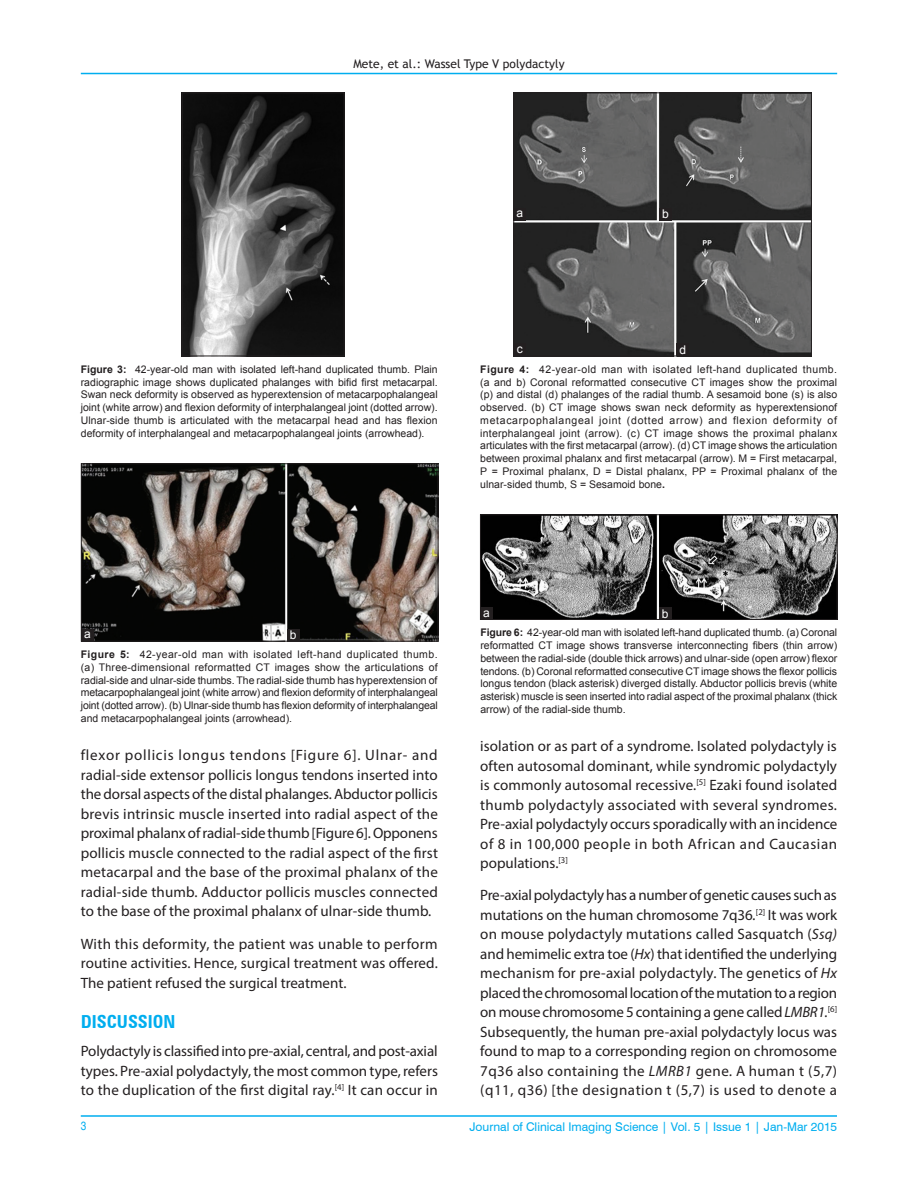
<style>
.page{position:relative;width:918px;height:1188px;background:#fff}
.page>*{position:absolute;margin:0;border:0;box-sizing:border-box;transform-origin:0 0}
.t1{font:700 condensed 18px "Zurich BT";color:#00aeef}
.TX{font:15px/19.5px "Myriad Pro";letter-spacing:.015em;color:#231f20;text-align:justify}
.VRF{font:12px "Swiss 721 BT";color:#00aeef}
.t2{font:12px "Trebuchet MS";color:#231f20}
.LABEL{font:12px "Arial";color:#fff}
.V_FOLIO{font:condensed 12px "Helvetica";color:#00aeef}
.FGC{font:10.5px/12.8px "Arial";color:#231f20;text-align:justify}
.s1{font-weight:700}
.s2{font-style:italic}
</style>
<div class="page">
<hr style="left:81px;top:73px;width:756px;height:1px;background:#00aeef">
<hr style="left:81px;top:1116px;width:756px;height:1px;background:#00aeef">
<img style="left:184px;top:95px;width:158px;height:259px">
<div style="left:182px;top:93px;width:162px;height:263px;border:1px solid #231f20"></div>
<img style="left:516px;top:95px;width:294px;height:259px">
<div style="left:514px;top:93px;width:298px;height:263px;border:1px solid #231f20"></div>
<div style="left:676px;top:343px;width:13px;height:13px;background:#231f20"></div>
<div style="left:514px;top:343px;width:12px;height:13px;background:#231f20"></div>
<div style="left:659px;top:208px;width:13px;height:12px;background:#231f20"></div>
<div style="left:514px;top:208px;width:12px;height:12px;background:#231f20"></div>
<img style="left:83px;top:466px;width:353px;height:173px">
<div style="left:81px;top:464px;width:357px;height:177px;border:1px solid #231f20"></div>
<div style="left:287px;top:629px;width:12px;height:12px;background:#231f20"></div>
<div style="left:81px;top:629px;width:13px;height:12px;background:#231f20"></div>
<img style="left:482px;top:517px;width:353px;height:101px">
<div style="left:480px;top:515px;width:357px;height:105px;border:1px solid #231f20"></div>
<div style="left:659px;top:607px;width:13px;height:13px;background:#231f20"></div>
<div style="left:480px;top:607px;width:13px;height:13px;background:#231f20"></div>
<p class="t2" style="left:353px;top:56px;width:213px">Mete, et al.: Wassel Type V polydactyly</p>
<p class="LABEL" style="left:517px;top:205px;width:8px">a</p>
<p class="LABEL" style="left:662px;top:206px;width:8px">b</p>
<p class="LABEL" style="left:517px;top:341px;width:7px">c</p>
<p class="LABEL" style="left:679px;top:342px;width:8px">d</p>
<p class="FGC" style="left:81px;top:363px;width:358px"><span class="s1">Figure 3:</span> 42‑year‑old man with isolated left‑hand duplicated thumb. Plain radiographic image shows duplicated phalanges with bifid first metacarpal.<br>Swan neck deformity is observed as hyperextension of metacarpophalangeal joint (white arrow) and flexion deformity of interphalangeal joint (dotted arrow).<br>Ulnar‑side thumb is articulated with the metacarpal head and has flexion deformity of interphalangeal and metacarpophalangeal joints (arrowhead).</p>
<p class="FGC" style="left:480px;top:363px;width:358px"><span class="s1">Figure 4:</span> 42‑year‑old man with isolated left‑hand duplicated thumb. (a and b) Coronal reformatted consecutive CT images show the proximal (p) and distal (d) phalanges of the radial thumb. A sesamoid bone (s) is also observed. (b) CT image shows swan neck deformity as hyperextensionof metacarpophalangeal joint (dotted arrow) and flexion deformity of interphalangeal joint (arrow). (c) CT image shows the proximal phalanx articulates with the first metacarpal (arrow). (d) CT image shows the articulation between proximal phalanx and first metacarpal (arrow). M = First metacarpal, P = Proximal phalanx, D = Distal phalanx, PP = Proximal phalanx of the ulnar‑sided thumb, S = Sesamoid bone<span class="s1">.</span></p>
<p class="LABEL" style="left:483px;top:604px;width:8px">a</p>
<p class="LABEL" style="left:662px;top:605px;width:8px">b</p>
<p class="LABEL" style="left:84px;top:626px;width:8px">a</p>
<p class="LABEL" style="left:290px;top:627px;width:8px">b</p>
<p class="FGC" style="left:480px;top:626px;width:358px"><span class="s1">Figure 6:</span> 42‑year‑old man with isolated left‑hand duplicated thumb. (a) Coronal reformatted CT image shows transverse interconnecting fibers (thin arrow) between the radial‑side (double thick arrows) and ulnar‑side (open arrow) flexor tendons. (b) Coronal reformatted consecutive CT image shows the flexor pollicis longus tendon (black asterisk) diverged distally. Abductor pollicis brevis (white asterisk) muscle is seen inserted into radial aspect of the proximal phalanx (thick arrow) of the radial‑side thumb.</p>
<p class="FGC" style="left:81px;top:648px;width:359px"><span class="s1">Figure 5:</span> 42‑year‑old man with isolated left‑hand duplicated thumb. (a) Three‑dimensional reformatted CT images show the articulations of radial‑side and ulnar‑side thumbs. The radial‑side thumb has hyperextension of metacarpophalangeal joint (white arrow) and flexion deformity of interphalangeal joint (dotted arrow). (b) Ulnar‑side thumb has flexion deformity of interphalangeal and metacarpophalangeal joints (arrowhead).</p>
<p class="TX" style="left:81px;top:745px;width:359px">flexor pollicis longus tendons [Figure 6]. Ulnar‑ and radial‑side extensor pollicis longus tendons inserted into the dorsal aspects of the distal phalanges. Abductor pollicis brevis intrinsic muscle inserted into radial aspect of the proximal phalanx of radial‑side thumb [Figure 6]. Opponens pollicis muscle connected to the radial aspect of the first metacarpal and the base of the proximal phalanx of the radial-side thumb. Adductor pollicis muscles connected to the base of the proximal phalanx of ulnar-side thumb.</p>
<p class="TX" style="left:81px;top:934px;width:358px">With this deformity, the patient was unable to perform routine activities. Hence, surgical treatment was offered.<br>The patient refused the surgical treatment.</p>
<h1 class="t1" style="left:81px;top:1011px;width:96px">DISCUSSION</h1>
<p class="TX" style="left:81px;top:1041px;width:359px">Polydactyly is classified into pre‑axial, central, and post‑axial types. Pre‑axial polydactyly, the most common type, refers to the duplication of the first digital ray.<sup>[4]</sup> It can occur in</p>
<p class="TX" style="left:480px;top:736px;width:359px">isolation or as part of a syndrome. Isolated polydactyly is often autosomal dominant, while syndromic polydactyly is commonly autosomal recessive.<sup>[5]</sup> Ezaki found isolated thumb polydactyly associated with several syndromes.<br>Pre‑axial polydactyly occurs sporadically with an incidence of 8 in 100,000 people in both African and Caucasian populations.<sup>[3]</sup></p>
<p class="TX" style="left:480px;top:885px;width:358px">Pre‑axial polydactyly has a number of genetic causes such as mutations on the human chromosome 7q36<span class="s2">.</span><sup>[2]</sup> It was work on mouse polydactyly mutations called Sasquatch (<span class="s2">Ssq) </span>and hemimelic extra toe (<span class="s2">Hx</span>) that identified the underlying mechanism for pre‑axial polydactyly. The genetics of <span class="s2">Hx </span>placed the chromosomal location of the mutation to a region on mouse chromosome 5 containing a gene called <span class="s2">LMBR1.</span><sup>[6] </sup>Subsequently, the human pre‑axial polydactyly locus was found to map to a corresponding region on chromosome 7q36 also containing the <span class="s2">LMRB1</span> gene<span class="s2">.</span> A human t (5,7) (q11, q36) [the designation t (5,7) is used to denote a</p>
<p class="V_FOLIO" style="left:81px;top:1119px;width:7px">3</p>
<p class="VRF" style="left:469px;top:1119px;width:369px">Journal of Clinical Imaging Science | Vol. 5 | Issue 1 | Jan-Mar 2015</p>
</div>
